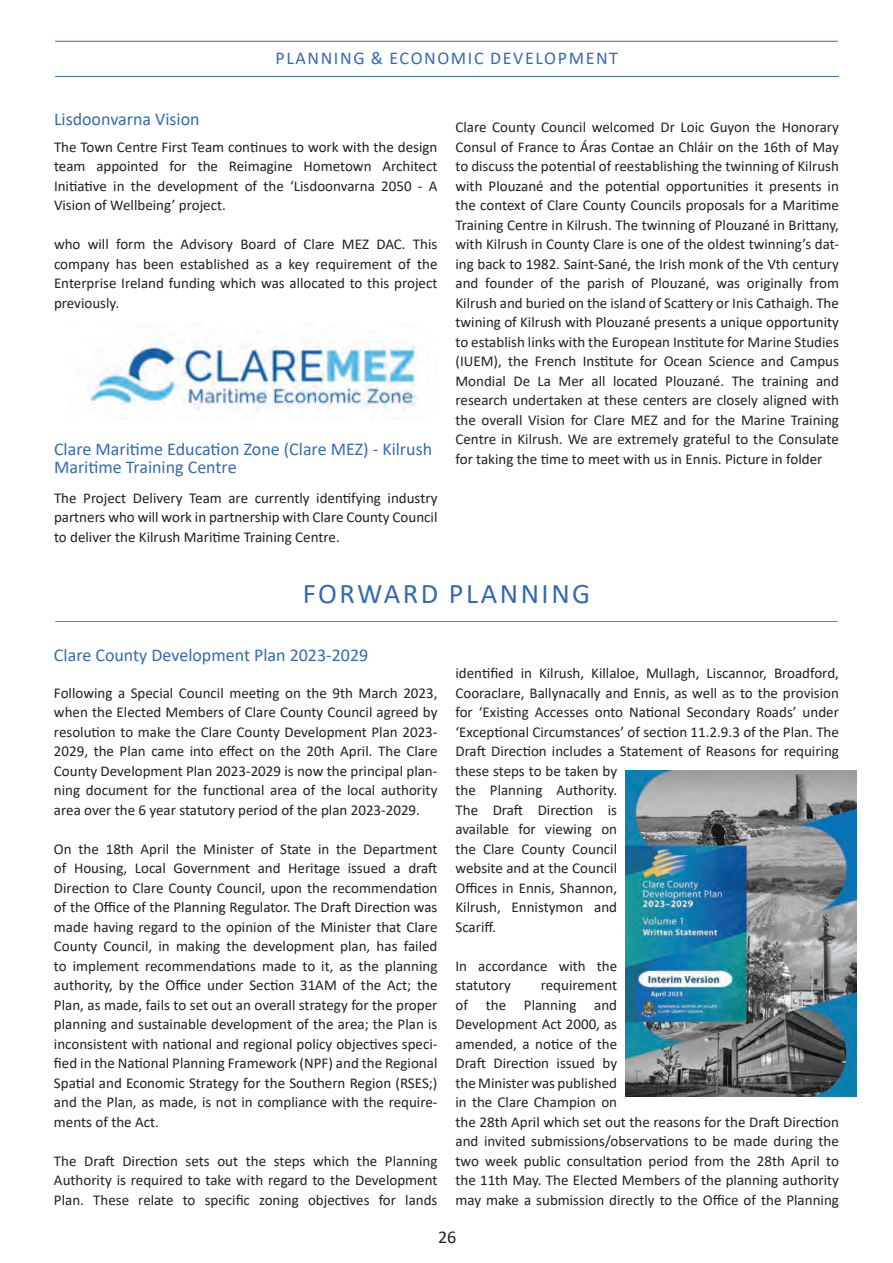
<style>
.page{position:relative;width:893px;height:1263px;background:#fff}
.page>*{position:absolute;margin:0;border:0;box-sizing:border-box;transform-origin:0 0}
.t1{font:28.5px "Calibri";letter-spacing:.09em;color:#346ab3}
.t2{font:18px/18px "Calibri";color:#346ab3}
.t3{font:18px "Calibri";letter-spacing:.09em;color:#346ab3}
.t4{font:18px "Calibri";color:#231f20}
.t5{font:15px/19.5px "Calibri";color:#231f20;text-align:justify}
</style>
<div class="page">
<hr style="left:55px;top:76px;width:784px;height:1px;background:#346ab3">
<hr style="left:55px;top:41px;width:783px;height:1px;background:#346ab3">
<img style="left:88px;top:341px;width:331px;height:70px">
<hr style="left:55px;top:621px;width:783px;height:1px;background:#637ebf">
<img style="left:626px;top:770px;width:230px;height:326px">
<p class="t3" style="left:275px;top:45px;width:344px">PLANNING &amp; ECONOMIC DEVELOPMENT</p>
<p class="t2" style="left:54px;top:109px;width:147px">Lisdoonvarna Vision</p>
<p class="t5" style="left:54px;top:136px;width:385px">The Town Centre First Team continues to work with the design team appointed for the Reimagine Hometown Architect Initiative in the development of the ‘Lisdoonvarna 2050 - A Vision of Wellbeing’ project.</p>
<p class="t5" style="left:54px;top:234px;width:385px">who will form the Advisory Board of Clare MEZ DAC. This company has been established as a key requirement of the Enterprise Ireland funding which was allocated to this project previously.</p>
<p class="t2" style="left:54px;top:439px;width:380px">Clare Maritime Education Zone (Clare MEZ) - Kilrush<br>Maritime Training Centre</p>
<p class="t5" style="left:54px;top:487px;width:385px">The Project Delivery Team are currently identifying industry partners who will work in partnership with Clare County Council to deliver the Kilrush Maritime Training Centre.</p>
<p class="t5" style="left:455px;top:117px;width:385px">Clare County Council welcomed Dr Loic Guyon the Honorary Consul of France to Áras Contae an Chláir on the 16th of May to discuss the potential of reestablishing the twinning of Kilrush with Plouzané and the potential opportunities it presents in the context of Clare County Councils proposals for a Maritime Training Centre in Kilrush. The twinning of Plouzané in Brittany, with Kilrush in County Clare is one of the oldest twinning’s dat&shy;ing back to 1982. Saint-Sané, the Irish monk of the Vth century and founder of the parish of Plouzané, was originally from Kilrush and buried on the island of Scattery or Inis Cathaigh. The twining of Kilrush with Plouzané presents a unique opportunity to establish links with the European Institute for Marine Studies (IUEM), the French Institute for Ocean Science and Campus Mondial De La Mer all located Plouzané. The training and research undertaken at these centers are closely aligned with the overall Vision for Clare MEZ and for the Marine Training Centre in Kilrush. We are extremely grateful to the Consulate for taking the time to meet with us in Ennis. Picture in folder</p>
<h1 class="t1" style="left:303px;top:573px;width:289px">FORWARD PLANNING</h1>
<p class="t2" style="left:54px;top:646px;width:316px">Clare County Development Plan 2023-2029</p>
<p class="t5" style="left:54px;top:682px;width:385px">Following a Special Council meeting on the 9th March 2023, when the Elected Members of Clare County Council agreed by resolution to make the Clare County Development Plan 2023- 2029, the Plan came into effect on the 20th April. The Clare County Development Plan 2023-2029 is now the principal plan&shy;ning document for the functional area of the local authority area over the 6 year statutory period of the plan 2023-2029.</p>
<p class="t5" style="left:54px;top:838px;width:385px">On the 18th April the Minister of State in the Department of Housing, Local Government and Heritage issued a draft Direction to Clare County Council, upon the recommendation of the Office of the Planning Regulator. The Draft Direction was made having regard to the opinion of the Minister that Clare County Council, in making the development plan, has failed to implement recommendations made to it, as the planning authority, by the Office under Section 31AM of the Act; the Plan, as made, fails to set out an overall strategy for the proper planning and sustainable development of the area; the Plan is inconsistent with national and regional policy objectives speci&shy;fied in the National Planning Framework (NPF) and the Regional Spatial and Economic Strategy for the Southern Region (RSES;) and the Plan, as made, is not in compliance with the require&shy;ments of the Act.</p>
<p class="t5" style="left:54px;top:1150px;width:385px">The Draft Direction sets out the steps which the Planning Authority is required to take with regard to the Development Plan. These relate to specific zoning objectives for lands</p>
<p class="t5" style="left:455px;top:663px;width:385px;text-align:left">identified in Kilrush, Killaloe, Mullagh, Liscannor, Broadford, Cooraclare, Ballynacally and Ennis, as well as to the provision for ‘Existing Accesses onto National Secondary Roads’ under ‘Exceptional Circumstances’ of section 11.2.9.3 of the Plan. The Draft Direction includes a Statement of Reasons for requiring these steps to be taken by<br>the Planning Authority.<br>The Draft Direction is<br>available for viewing on<br>the Clare County Council<br>website and at the Council<br>Offices in Ennis, Shannon,<br>Kilrush, Ennistymon and<br>Scariff.</p>
<p class="t5" style="left:455px;top:955px;width:163px">In accordance with the statutory</p>
<p class="t5" style="left:455px;top:975px;width:385px;text-align:left;text-indent:85px">requirement<br>of the Planning and<br>Development Act 2000, as<br>amended, a notice of the<br>Draft Direction issued by<br>the Minister was published<br>in the Clare Champion on<br>the 28th April which set out the reasons for the Draft Direction and invited submissions/observations to be made during the two week public consultation period from the 28th April to the 11th May. The Elected Members of the planning authority may make a submission directly to the Office of the Planning</p>
<p class="t4" style="left:438px;top:1224px;width:20px">26</p>
</div>
